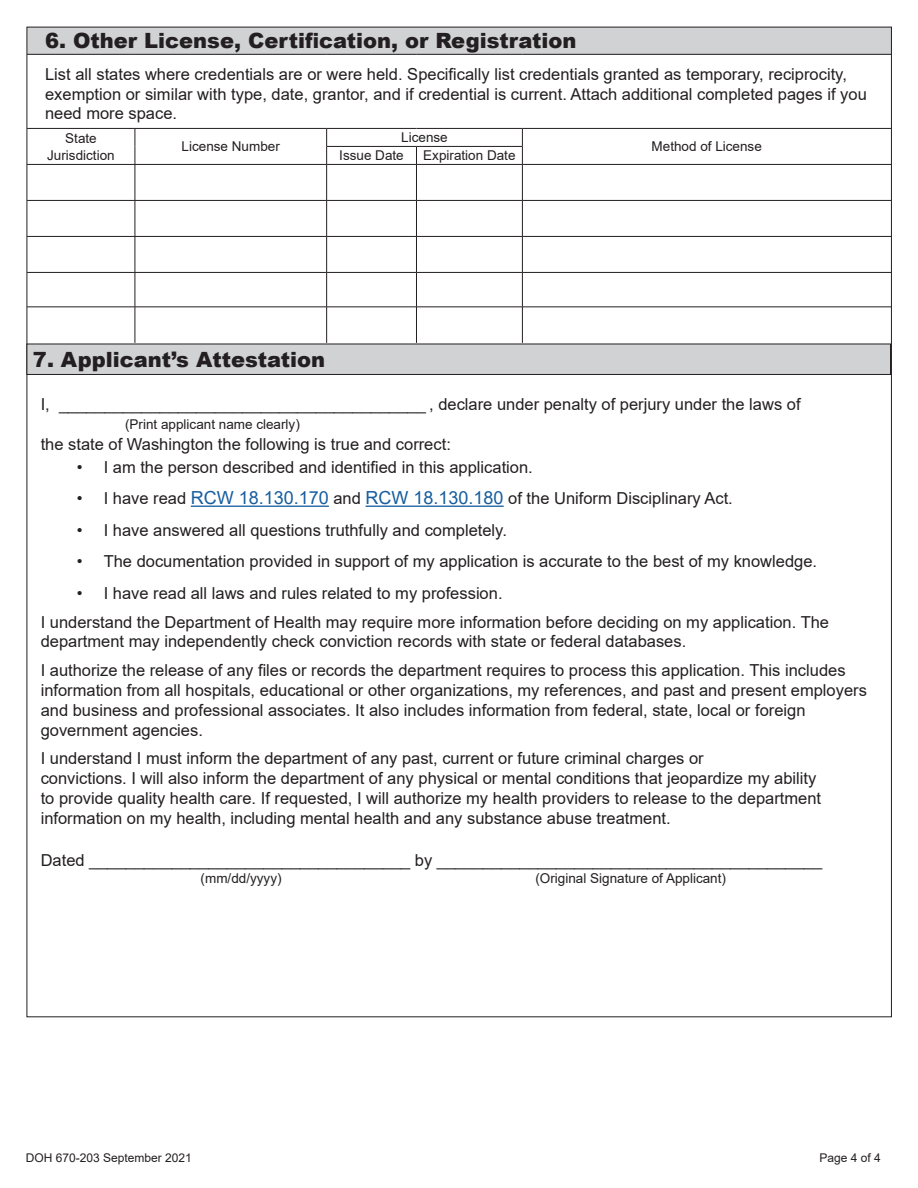
<style>
.page{position:relative;width:918px;height:1188px;background:#fff}
.page>*{position:absolute;margin:0;border:0;box-sizing:border-box;transform-origin:0 0}
.Subhead_2{font:900 21px "Arial";color:#231f20}
._11_13_2{font:16.5px/19.8px "Arial";color:#231f20}
.attestation{font:16.5px "Arial";color:#231f20}
._9pnt_center{font:13.5px/16.5px "Arial";color:#231f20;text-align:center}
._9_center{font:13.5px "Arial";color:#231f20}
.Footers{font:12px "Arial";color:#231f20}
.s1{font-size:18px;color:#175d9e}
</style>
<div class="page">
<div style="left:27px;top:27px;width:864px;height:27px;background:#d1d2d4"></div>
<hr style="left:27px;top:54px;width:108px;height:1px;background:#231f20">
<hr style="left:135px;top:54px;width:192px;height:1px;background:#231f20">
<hr style="left:327px;top:54px;width:89px;height:1px;background:#231f20">
<hr style="left:416px;top:54px;width:106px;height:1px;background:#231f20">
<hr style="left:522px;top:54px;width:369px;height:1px;background:#231f20">
<hr style="left:27px;top:128px;width:108px;height:1px;background:#231f20">
<hr style="left:135px;top:128px;width:192px;height:1px;background:#231f20">
<hr style="left:327px;top:128px;width:89px;height:1px;background:#231f20">
<hr style="left:416px;top:128px;width:106px;height:1px;background:#231f20">
<hr style="left:522px;top:128px;width:369px;height:1px;background:#231f20">
<svg style="left:135px;top:129px;width:1px;height:35px"></svg>
<hr style="left:326px;top:146px;width:90px;height:1px;background:#231f20">
<svg style="left:326px;top:129px;width:1px;height:35px"></svg>
<hr style="left:416px;top:146px;width:107px;height:1px;background:#231f20">
<svg style="left:416px;top:147px;width:1px;height:17px"></svg>
<svg style="left:522px;top:129px;width:1px;height:35px"></svg>
<hr style="left:27px;top:164px;width:108px;height:1px;background:#231f20">
<hr style="left:135px;top:164px;width:192px;height:1px;background:#231f20">
<hr style="left:135px;top:165px;width:1px;height:35px;background:#231f20">
<hr style="left:327px;top:164px;width:89px;height:1px;background:#231f20">
<hr style="left:326px;top:165px;width:1px;height:35px;background:#231f20">
<hr style="left:416px;top:164px;width:106px;height:1px;background:#231f20">
<hr style="left:416px;top:165px;width:1px;height:35px;background:#231f20">
<hr style="left:522px;top:164px;width:369px;height:1px;background:#231f20">
<hr style="left:522px;top:165px;width:1px;height:35px;background:#231f20">
<hr style="left:27px;top:200px;width:108px;height:1px;background:#231f20">
<hr style="left:135px;top:200px;width:192px;height:1px;background:#231f20">
<hr style="left:135px;top:201px;width:1px;height:35px;background:#231f20">
<hr style="left:327px;top:200px;width:89px;height:1px;background:#231f20">
<hr style="left:326px;top:201px;width:1px;height:35px;background:#231f20">
<hr style="left:416px;top:200px;width:106px;height:1px;background:#231f20">
<hr style="left:416px;top:201px;width:1px;height:35px;background:#231f20">
<hr style="left:522px;top:200px;width:369px;height:1px;background:#231f20">
<hr style="left:522px;top:201px;width:1px;height:35px;background:#231f20">
<hr style="left:27px;top:236px;width:108px;height:1px;background:#231f20">
<hr style="left:135px;top:236px;width:192px;height:1px;background:#231f20">
<hr style="left:135px;top:237px;width:1px;height:35px;background:#231f20">
<hr style="left:327px;top:236px;width:89px;height:1px;background:#231f20">
<hr style="left:326px;top:237px;width:1px;height:35px;background:#231f20">
<hr style="left:416px;top:236px;width:106px;height:1px;background:#231f20">
<hr style="left:416px;top:237px;width:1px;height:35px;background:#231f20">
<hr style="left:522px;top:236px;width:369px;height:1px;background:#231f20">
<hr style="left:522px;top:237px;width:1px;height:35px;background:#231f20">
<hr style="left:27px;top:272px;width:108px;height:1px;background:#231f20">
<hr style="left:135px;top:272px;width:192px;height:1px;background:#231f20">
<hr style="left:135px;top:273px;width:1px;height:34px;background:#231f20">
<hr style="left:327px;top:272px;width:89px;height:1px;background:#231f20">
<hr style="left:326px;top:273px;width:1px;height:34px;background:#231f20">
<hr style="left:416px;top:272px;width:106px;height:1px;background:#231f20">
<hr style="left:416px;top:273px;width:1px;height:34px;background:#231f20">
<hr style="left:522px;top:272px;width:369px;height:1px;background:#231f20">
<hr style="left:522px;top:273px;width:1px;height:34px;background:#231f20">
<hr style="left:27px;top:307px;width:108px;height:1px;background:#231f20">
<hr style="left:135px;top:307px;width:192px;height:1px;background:#231f20">
<hr style="left:135px;top:307px;width:1px;height:36px;background:#231f20">
<hr style="left:327px;top:307px;width:89px;height:1px;background:#231f20">
<hr style="left:326px;top:307px;width:1px;height:36px;background:#231f20">
<hr style="left:416px;top:307px;width:106px;height:1px;background:#231f20">
<hr style="left:416px;top:307px;width:1px;height:36px;background:#231f20">
<hr style="left:522px;top:307px;width:369px;height:1px;background:#231f20">
<hr style="left:522px;top:307px;width:1px;height:36px;background:#231f20">
<div style="left:27px;top:344px;width:864px;height:30px;background:#d1d2d4"></div>
<div style="left:27px;top:344px;width:864px;height:31px;border:1px solid #231f20"></div>
<hr style="left:191px;top:506px;width:138px;height:1px;background:#175d9e">
<hr style="left:366px;top:506px;width:138px;height:1px;background:#175d9e">
<p class="Subhead_2" style="left:45px;top:26px;width:533px">6. Other License, Certification, or Registration</p>
<p class="_11_13_2" style="left:45px;top:64px;width:823px">List all states where credentials are or were held. Specifically list credentials granted as temporary, reciprocity, exemption or similar with type, date, grantor, and if credential is current. Attach additional completed pages if you need more space.</p>
<p class="_9pnt_center" style="left:47px;top:130px;width:69px">State<br>Jurisdiction</p>
<p class="_9pnt_center" style="left:182px;top:138px;width:100px">License Number</p>
<p class="_9pnt_center" style="left:401px;top:129px;width:48px">License</p>
<p class="_9pnt_center" style="left:652px;top:138px;width:112px">Method of License</p>
<p class="_9pnt_center" style="left:339px;top:147px;width:66px">Issue Date</p>
<p class="_9pnt_center" style="left:423px;top:147px;width:94px">Expiration Date</p>
<p class="Subhead_2" style="left:33px;top:344px;width:294px">7. Applicant’s Attestation</p>
<p class="attestation" style="left:41px;top:393px;width:761px">I, ________________________________________ , declare under penalty of perjury under the laws of</p>
<p class="attestation" style="left:41px;top:433px;width:412px">the state of Washington the following is true and correct:</p>
<p class="_11_13_2" style="left:77px;top:457px;width:458px">• I am the person described and identified in this application.</p>
<p class="_11_13_2" style="left:77px;top:489px;width:658px">• I have read <span class="s1">RCW 18.130.170</span> and <span class="s1">RCW 18.130.180</span> of the Uniform Disciplinary Act.</p>
<p class="_11_13_2" style="left:77px;top:520px;width:432px">• I have answered all questions truthfully and completely.</p>
<p class="_11_13_2" style="left:77px;top:552px;width:742px">• The documentation provided in support of my application is accurate to the best of my knowledge.</p>
<p class="_11_13_2" style="left:77px;top:583px;width:427px">• I have read all laws and rules related to my profession.</p>
<p class="_11_13_2" style="left:41px;top:612px;width:790px">I understand the Department of Health may require more information before deciding on my application. The department may independently check conviction records with state or federal databases.</p>
<p class="_11_13_2" style="left:41px;top:660px;width:828px">I authorize the release of any files or records the department requires to process this application. This includes information from all hospitals, educational or other organizations, my references, and past and present employers and business and professional associates. It also includes information from federal, state, local or foreign government agencies.</p>
<p class="_11_13_2" style="left:41px;top:749px;width:782px">I understand I must inform the department of any past, current or future criminal charges or<br>convictions. I will also inform the department of any physical or mental conditions that jeopardize my ability to provide quality health care. If requested, I will authorize my health providers to release to the department information on my health, including mental health and any substance abuse treatment.</p>
<p class="_11_13_2" style="left:41px;top:850px;width:783px">Dated ___________________________________ by __________________________________________</p>
<p class="_9pnt_center" style="left:125px;top:416px;width:176px">(Print applicant name clearly)</p>
<p class="_9_center" style="left:201px;top:869px;width:82px">(mm/dd/yyyy)</p>
<p class="_9_center" style="left:535px;top:869px;width:192px">(Original Signature of Applicant)</p>
<p class="Footers" style="left:26px;top:1150px;width:168px">DOH 670-203 September 2021</p>
<p class="Footers" style="left:819px;top:1150px;width:63px">Page 4 of 4</p>
</div>
